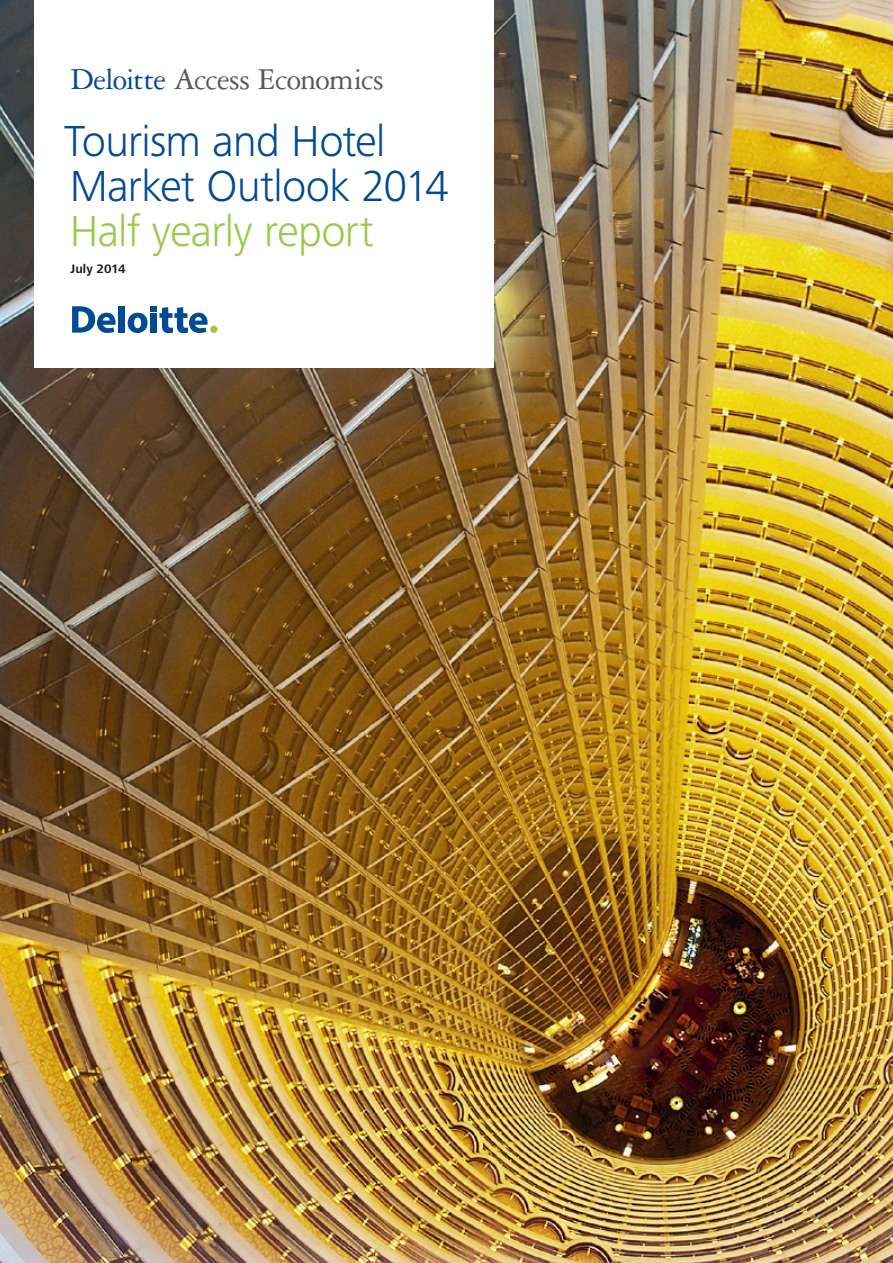
<style>
.page{position:relative;width:893px;height:1263px;background:#fff}
.page>*{position:absolute;margin:0;border:0;box-sizing:border-box;transform-origin:0 0}
.Cover_heading__30-35{font:300 45px "Frutiger Next Pro";letter-spacing:-.015em;color:#014a94}
.Cover_heading__30-35-2{font:300 45px "Frutiger Next Pro";letter-spacing:-.015em;color:#97ca49}
.A_Doc_heading__30-50{font:32.25px "Garamond 3 LT Std";letter-spacing:-.03em;color:#57585a}
.Cover_heading__30-35-3{font:700 12.75px "Frutiger Next Pro";letter-spacing:.005em;color:#231f20}
.s1{color:#014a94}
</style>
<div class="page">
<img style="left:0;top:0;width:893px;height:1263px">
<div style="left:35px;top:0;width:459px;height:368px;background:#fff"></div>
<div style="left:210px;top:326px;width:7px;height:7px;background:#97ca49;border-radius:50%"></div>
<div style="left:118px;top:306px;width:7px;height:27px;background:#014a94"></div>
<svg style="left:72px;top:306px;width:44px;height:27px"></svg>
<svg style="left:128px;top:306px;width:80px;height:27px"></svg>
<p class="A_Doc_heading__30-50" style="left:70px;top:62px;width:315px"><span class="s1">Deloitte</span> Access Economics</p>
<p class="Cover_heading__30-35" style="left:64px;top:115px;width:323px">Tourism and Hotel</p>
<p class="Cover_heading__30-35" style="left:70px;top:160px;width:381px">Market Outlook 2014</p>
<p class="Cover_heading__30-35-2" style="left:70px;top:205px;width:306px">Half yearly report</p>
<p class="Cover_heading__30-35-3" style="left:70px;top:261px;width:57px">July 2014</p>
</div>
